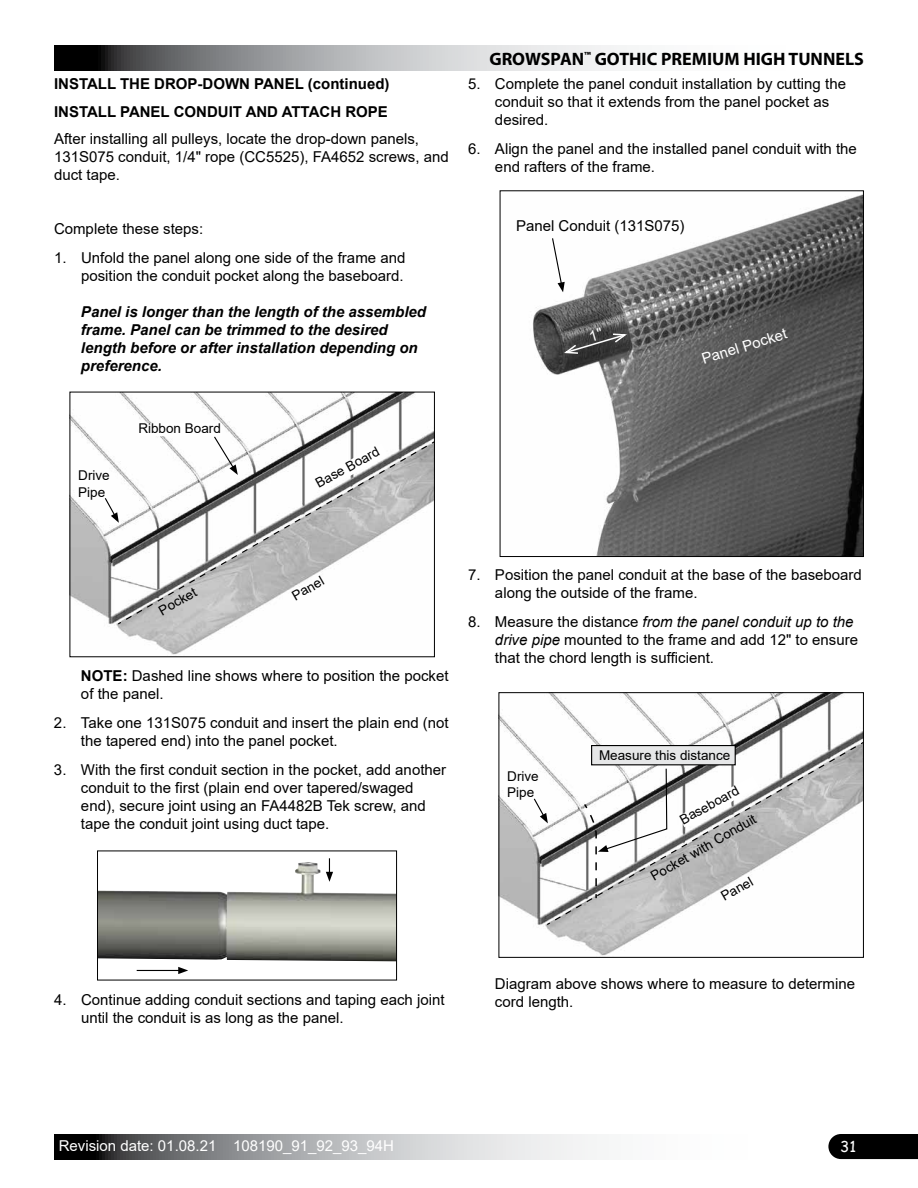
<style>
.page{position:relative;width:918px;height:1188px;background:#fff}
.page>*{position:absolute;margin:0;border:0;box-sizing:border-box;transform-origin:0 0}
.t1{font:700 18px "Myriad Pro";color:#000}
.t2{font:15px/18px "Arial";color:#000}
.t3{font:italic 700 15px/18px "Arial";color:#000}
.t4{font:700 15px/27.9px "Arial";color:#000}
.t5{font:15px "Arial";color:#fff}
.t6{font:15px "Comic Sans MS";color:#fff}
.t7{font:13.5px/16.2px "Arial";color:#000}
.s1{font-weight:700}
.s2{font-style:italic}
</style>
<div class="page">
<svg style="left:54px;top:45px;width:573px;height:25px;background:#a0a1a3"></svg>
<div style="left:828px;top:1134px;width:90px;height:25px;background:#000"></div>
<svg style="left:54px;top:1134px;width:543px;height:25px;background:#a0a1a3"></svg>
<img style="left:72px;top:394px;width:361px;height:261px">
<div style="left:138px;top:423px;width:84px;height:13px;background:#fff"></div>
<svg style="left:104px;top:497px;width:13px;height:26px"></svg>
<svg style="left:213px;top:435px;width:25px;height:5px"></svg>
<svg style="left:117px;top:440px;width:318px;height:185px"></svg>
<img style="left:533px;top:194px;width:329px;height:361px">
<div style="left:500px;top:190px;width:364px;height:367px;border:1px solid #000"></div>
<svg style="left:551px;top:237px;width:14px;height:55px"></svg>
<img style="left:501px;top:694px;width:361px;height:262px">
<div style="left:499px;top:692px;width:365px;height:266px;border:1px solid #000"></div>
<svg style="left:533px;top:797px;width:13px;height:26px"></svg>
<svg style="left:546px;top:741px;width:318px;height:185px"></svg>
<div style="left:592px;top:746px;width:143px;height:19px;background:#e6e7e8"></div>
<div style="left:591px;top:745px;width:145px;height:20px;border:1px solid #000"></div>
<svg style="left:583px;top:768px;width:85px;height:132px"></svg>
<img style="left:99px;top:862px;width:296px;height:99px">
<div style="left:97px;top:851px;width:300px;height:129px;border:1px solid #000"></div>
<hr style="left:137px;top:970px;width:44px;height:1px;background:#000">
<svg style="left:178px;top:967px;width:10px;height:7px"></svg>
<svg style="left:326px;top:858px;width:7px;height:24px"></svg>
<svg style="left:562px;top:328px;width:67px;height:27px;background:#535353"></svg>
<p class="t4" style="left:54px;top:70px;width:337px">INSTALL THE DROP-DOWN PANEL (continued)<br>INSTALL PANEL CONDUIT AND ATTACH ROPE</p>
<p class="t2" style="left:54px;top:130px;width:396px">After installing all pulleys, locate the drop-down panels,<br>131S075 conduit, 1/4" rope (CC5525), FA4652 screws, and duct tape.</p>
<p class="t2" style="left:54px;top:220px;width:151px">Complete these steps:</p>
<p class="t2" style="left:54px;top:249px;width:353px;text-align:right">1. Unfold the panel along one side of the frame and position the conduit pocket along the baseboard.</p>
<p class="t3" style="left:81px;top:303px;width:347px">Panel is longer than the length of the assembled frame. Panel can be trimmed to the desired length before or after installation depending on preference.</p>
<p class="t7" style="left:78px;top:468px;width:33px">Drive<br>Pipe</p>
<p class="t7" style="left:138px;top:420px;width:84px">Ribbon Board</p>
<p class="t7" style="left:313px;top:477px;width:72px;rotate:-29deg">Base Board</p>
<p class="t1" style="left:489px;top:47px;width:376px">GROWSPAN<sup>™</sup> GOTHIC PREMIUM HIGH TUNNELS</p>
<p class="t2" style="left:495px;top:75px;width:353px;text-indent:-27px">5. Complete the panel conduit installation by cutting the conduit so that it extends from the panel pocket as desired.</p>
<p class="t2" style="left:495px;top:140px;width:363px;text-indent:-27px">6. Align the panel and the installed panel conduit with the end rafters of the frame.</p>
<p class="t2" style="left:516px;top:217px;width:170px">Panel Conduit (131S075)</p>
<p class="t5" style="left:699px;top:349px;width:90px;rotate:-17deg">Panel Pocket</p>
<p class="t7" style="left:156px;top:604px;width:43px;rotate:-30deg">Pocket</p>
<p class="t7" style="left:289px;top:590px;width:36px;rotate:-30deg">Panel</p>
<p class="t2" style="left:81px;top:667px;width:369px"><span class="s1">NOTE:</span> Dashed line shows where to position the pocket of the panel.</p>
<p class="t2" style="left:81px;top:714px;width:369px;text-indent:-27px">2. Take one 131S075 conduit and insert the plain end (not the tapered end) into the panel pocket.</p>
<p class="t2" style="left:81px;top:761px;width:367px;text-indent:-27px">3. With the first conduit section in the pocket, add another conduit to the first (plain end over tapered/swaged end), secure joint using an FA4482B Tek screw, and tape the conduit joint using duct tape.</p>
<p class="t2" style="left:495px;top:566px;width:368px;text-indent:-27px">7. Position the panel conduit at the base of the baseboard along the outside of the frame.</p>
<p class="t2" style="left:495px;top:613px;width:365px;text-indent:-27px">8. Measure the distance <span class="s2">from the panel conduit up to the drive pipe</span> mounted to the frame and add 12" to ensure that the chord length is sufficient.</p>
<p class="t7" style="left:507px;top:768px;width:33px">Drive<br>Pipe</p>
<p class="t7" style="left:599px;top:747px;width:133px">Measure this distance</p>
<p class="t7" style="left:677px;top:814px;width:67px;rotate:-29deg">Baseboard</p>
<p class="t7" style="left:648px;top:870px;width:121px;rotate:-30deg">Pocket with Conduit</p>
<p class="t7" style="left:718px;top:890px;width:36px;rotate:-30deg">Panel</p>
<p class="t2" style="left:81px;top:990px;width:365px;text-indent:-27px">4. Continue adding conduit sections and taping each joint until the conduit is as long as the panel.</p>
<p class="t2" style="left:495px;top:974px;width:362px">Diagram above shows where to measure to determine cord length.</p>
<p class="t5" style="left:59px;top:1135px;width:337px">Revision date: 01.08.21 108190_91_92_93_94H</p>
<p class="t6" style="left:840px;top:1135px;width:17px">31</p>
</div>
